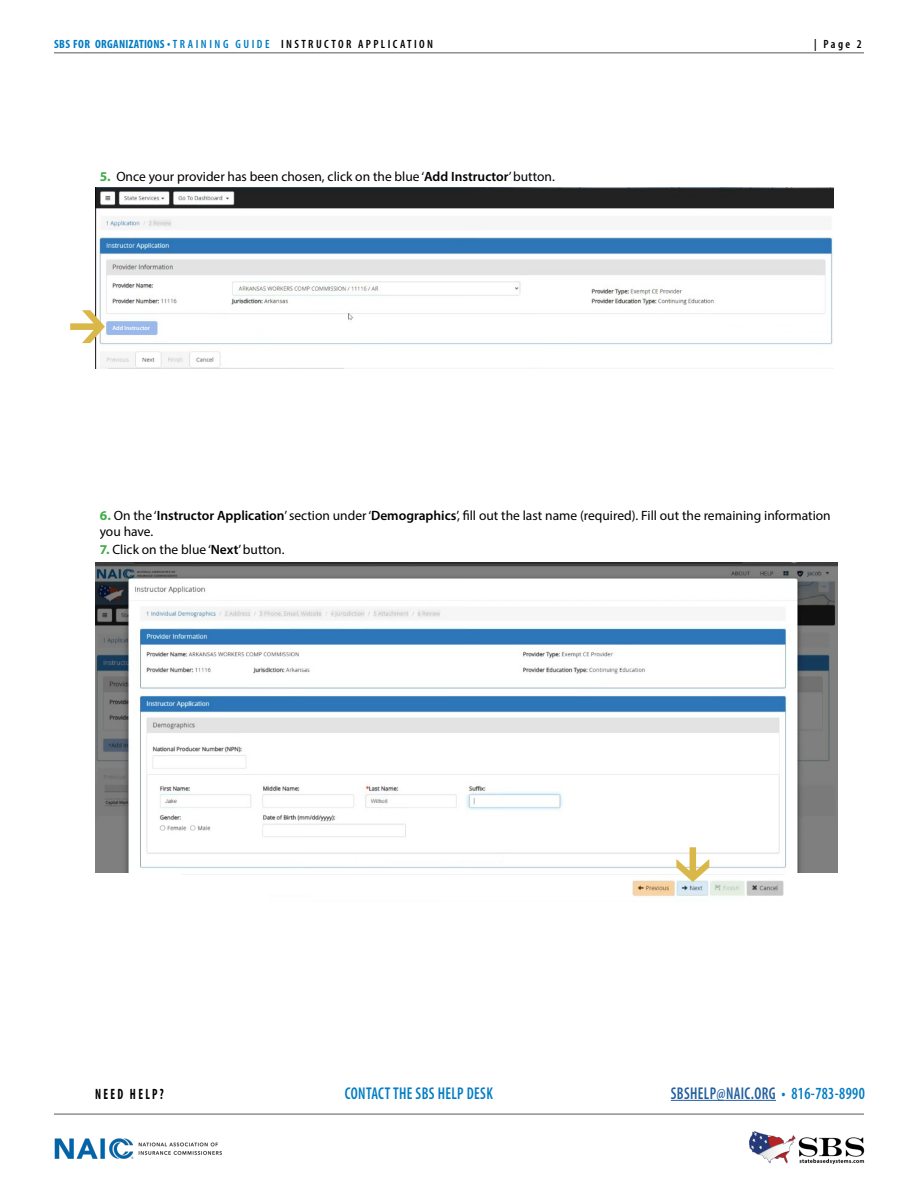
<style>
.page{position:relative;width:918px;height:1188px;background:#fff}
.page>*{position:absolute;margin:0;border:0;box-sizing:border-box;transform-origin:0 0}
.t1{font:600 condensed 17.1px "Myriad Pro";letter-spacing:.025em;color:#215e9e;scale:.88 1}
.t2{font:600 condensed 17.1px "Myriad Pro";letter-spacing:.025em;color:#007cc3;scale:.88 1}
.t3{font:700 condensed 15px "Myriad Pro";letter-spacing:.2em;color:#000;scale:.79 1}
.t4{font:13.5px/16.2px "Myriad Pro";color:#000}
.t5{font:600 condensed 12px "Myriad Pro";letter-spacing:.2em;color:#000}
.t6{font:600 6px "Myriad Pro";color:#fff}
.s1{font-weight:700;color:#007cc3}
.s2{font-size:13.65px;color:#007cc3}
.s3{color:#007cc3}
.s4{font-weight:700;color:#41ad49}
.s5{font-weight:600}
</style>
<div class="page">
<hr style="left:54px;top:1114px;width:810px;height:1px;background:#58595b">
<img style="left:749px;top:1132px;width:116px;height:32px">
<img style="left:54px;top:1138px;width:168px;height:21px">
<hr style="left:671px;top:1100px;width:105px;height:1px;background:#215e9e">
<img style="left:95px;top:187px;width:739px;height:181px">
<img style="left:95px;top:562px;width:742px;height:311px">
<img style="left:181px;top:874px;width:603px;height:23px">
<hr style="left:54px;top:52px;width:810px;height:1px;background:#58595b">
<div style="left:230px;top:811px;width:22px;height:18px;background:#fff"></div>
<div style="left:107px;top:321px;width:50px;height:14px;background:#9ab8ea;border-radius:2px"></div>
<svg style="left:70px;top:310px;width:35px;height:33px"></svg>
<svg style="left:676px;top:847px;width:33px;height:35px"></svg>
<p class="t5" style="left:54px;top:37px;width:381px"><span class="s1">SBS FOR ORGANIZATIONS</span> <span class="s2">•</span> <span class="s3">TRAINING GUIDE</span> INSTRUCTOR APPLICATION</p>
<p class="t5" style="left:814px;top:37px;width:49px">| Page 2</p>
<p class="t4" style="left:100px;top:168px;width:457px"><span class="s4">5.</span> Once your provider has been chosen, click on the blue ‘<span class="s5">Add Instructor</span>’ button.</p>
<p class="t6" style="left:113px;top:324px;width:39px">Add Instructor</p>
<p class="t4" style="left:100px;top:507px;width:732px"><span class="s4">6.</span> On the ‘<span class="s5">Instructor Application</span>’ section under ‘<span class="s5">Demographics</span>’, fill out the last name (required). Fill out the remaining information you have.</p>
<p class="t4" style="left:100px;top:541px;width:186px"><span class="s4">7.</span> Click on the blue ‘<span class="s5">Next</span>’ button.</p>
<p class="t3" style="left:95px;top:1084px;width:89px">NEED HELP?</p>
<p class="t2" style="left:345px;top:1082px;width:170px">CONTACT THE SBS HELP DESK</p>
<p class="t1" style="left:671px;top:1082px;width:222px">SBSHELP@NAIC.ORG <span class="s3">• 816-783-8990</span></p>
</div>
